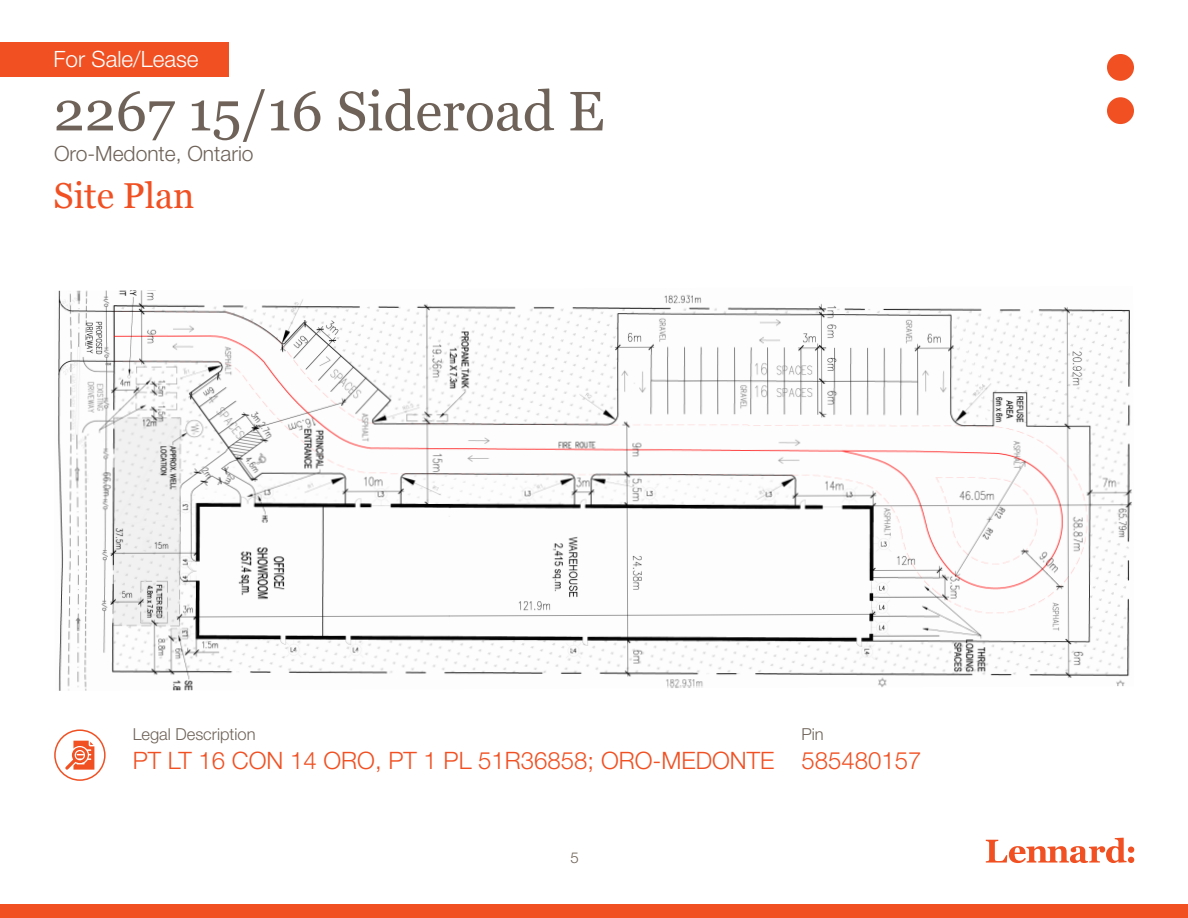
<style>
.page{position:relative;width:1188px;height:918px;background:#fff}
.page>*{position:absolute;margin:0;border:0;box-sizing:border-box;transform-origin:0 0}
.t1{font:55.5px "Georgia";color:#6f6359}
.Heading_3{font:36px "Georgia";color:#f05022}
.Paragraph{font:300 24px "Helvetica Neue LT Std";color:#f05022}
.Header_3{font:300 24px "Helvetica Neue LT Std";color:#f05022}
.t2{font:300 22.5px "Helvetica Neue LT Std";color:#fff}
.t3{font:300 21px "Helvetica Neue LT Std";color:#6f6359}
.Small_Text{font:300 16.5px "Helvetica Neue LT Std";color:#6f6359}
.t4{font:300 15px "Helvetica Neue LT Std";color:#6f6359}
</style>
<div class="page">
<div style="left:0;top:904px;width:1188px;height:14px;background:#f05022"></div>
<svg style="left:1107px;top:54px;width:27px;height:70px"></svg>
<div style="left:0;top:42px;width:229px;height:34px;background:#f05022"></div>
<svg style="left:986px;top:838px;width:148px;height:25px"></svg>
<img style="left:58px;top:290px;width:1074px;height:401px">
<div style="left:54px;top:729px;width:52px;height:52px;border:2px solid #f05022;border-radius:50%"></div>
<svg style="left:65px;top:741px;width:29px;height:29px"></svg>
<p class="t2" style="left:54px;top:45px;width:147px">For Sale/Lease</p>
<h1 class="t1" style="left:54px;top:71px;width:552px">2267 15/16 Sideroad E</h1>
<p class="t3" style="left:54px;top:140px;width:201px">Oro-Medonte, Ontario</p>
<p class="Heading_3" style="left:54px;top:169px;width:142px">Site Plan</p>
<p class="Small_Text" style="left:133px;top:724px;width:124px">Legal Description</p>
<p class="Paragraph" style="left:133px;top:746px;width:643px">PT LT 16 CON 14 ORO, PT 1 PL 51R36858; ORO-MEDONTE</p>
<p class="Small_Text" style="left:801px;top:724px;width:24px">Pin</p>
<p class="Header_3" style="left:801px;top:746px;width:122px">585480157</p>
<p class="t4" style="left:570px;top:849px;width:10px">5</p>
</div>
